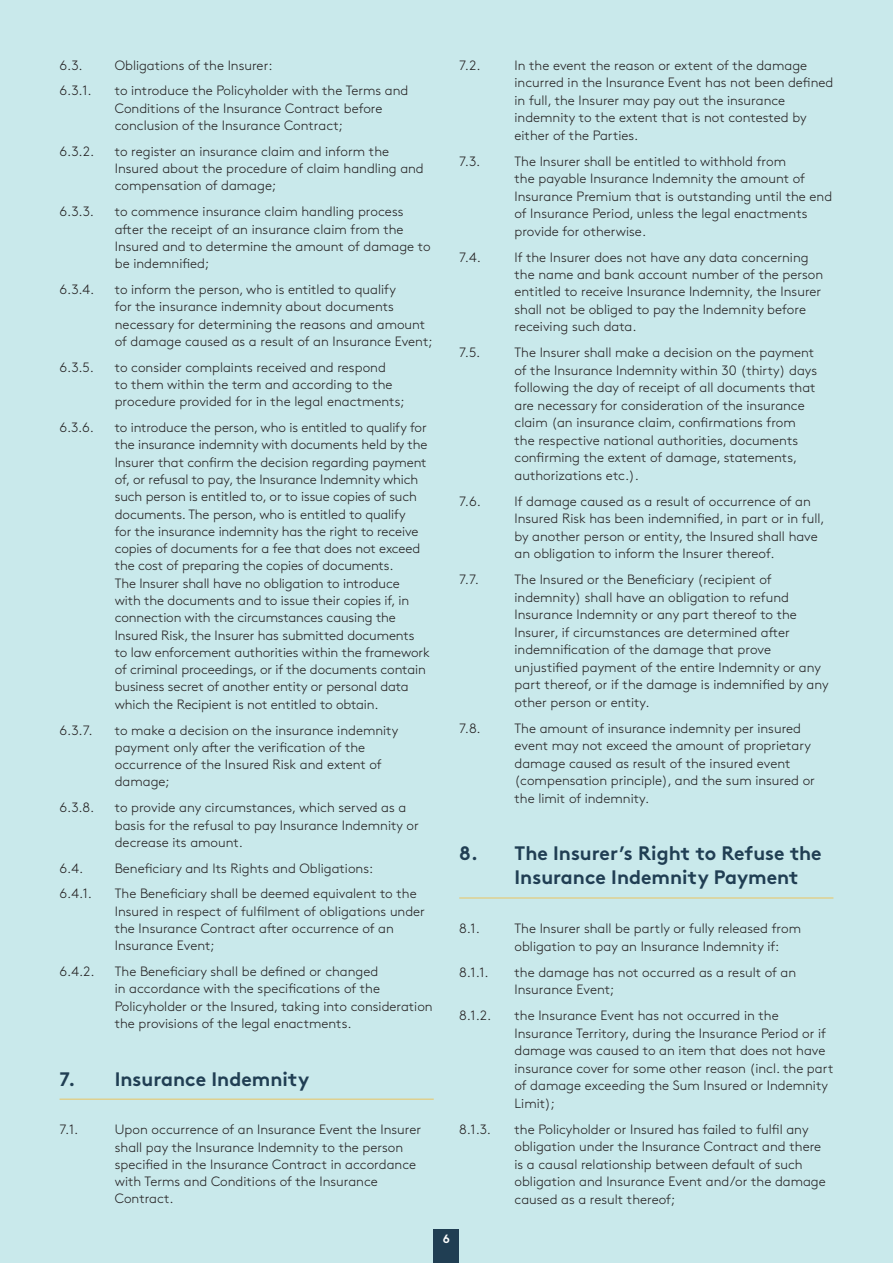
<style>
.page{position:relative;width:893px;height:1263px;background:#c9e9eb}
.page>*{position:absolute;margin:0;border:0;box-sizing:border-box;transform-origin:0 0}
.t1{font:19.5px/23.7px "Gjen Brown OT Bold Alt";color:#203e53}
.t2{font:300 13.5px/17.5px "Gjen Brown OT";color:#231f20}
.t3{font:12px "Gjen Brown OT Bold Alt";color:#fff}
</style>
<div class="page">
<div style="left:434px;top:1229px;width:25px;height:34px;background:#203e53"></div>
<hr style="left:60px;top:1098px;width:374px;height:2px;background:#dfd08f">
<hr style="left:459px;top:897px;width:374px;height:2px;background:#dfd08f">
<p class="t2" style="left:60px;top:55px;width:25px">6.3.</p>
<p class="t2" style="left:115px;top:55px;width:159px">Obligations of the Insurer:</p>
<p class="t2" style="left:60px;top:81px;width:33px">6.3.1.</p>
<p class="t2" style="left:115px;top:81px;width:295px">to introduce the Policyholder with the Terms and<br>Conditions of the Insurance Contract before conclusion of the Insurance Contract;</p>
<p class="t2" style="left:60px;top:141px;width:36px">6.3.2.</p>
<p class="t2" style="left:115px;top:142px;width:311px">to register an insurance claim and inform the<br>Insured about the procedure of claim handling and compensation of damage;</p>
<p class="t2" style="left:60px;top:202px;width:36px">6.3.3.</p>
<p class="t2" style="left:115px;top:202px;width:317px">to commence insurance claim handling process after the receipt of an insurance claim from the Insured and to determine the amount of damage to be indemnified;</p>
<p class="t2" style="left:60px;top:279px;width:36px">6.3.4.</p>
<p class="t2" style="left:115px;top:280px;width:319px">to inform the person, who is entitled to qualify<br>for the insurance indemnity about documents necessary for determining the reasons and amount of damage caused as a result of an Insurance Event;</p>
<p class="t2" style="left:60px;top:357px;width:36px">6.3.5.</p>
<p class="t2" style="left:115px;top:357px;width:291px">to consider complaints received and respond<br>to them within the term and according to the procedure provided for in the legal enactments;</p>
<p class="t2" style="left:60px;top:418px;width:36px">6.3.6.</p>
<p class="t2" style="left:115px;top:418px;width:317px">to introduce the person, who is entitled to qualify for the insurance indemnity with documents held by the Insurer that confirm the decision regarding payment of, or refusal to pay, the Insurance Indemnity which such person is entitled to, or to issue copies of such documents. The person, who is entitled to qualify<br>for the insurance indemnity has the right to receive copies of documents for a fee that does not exceed the cost of preparing the copies of documents.<br>The Insurer shall have no obligation to introduce<br>with the documents and to issue their copies if, in connection with the circumstances causing the Insured Risk, the Insurer has submitted documents to law enforcement authorities within the framework of criminal proceedings, or if the documents contain business secret of another entity or personal data which the Recipient is not entitled to obtain.</p>
<p class="t2" style="left:60px;top:720px;width:35px">6.3.7.</p>
<p class="t2" style="left:115px;top:720px;width:285px">to make a decision on the insurance indemnity payment only after the verification of the occurrence of the Insured Risk and extent of damage;</p>
<p class="t2" style="left:60px;top:798px;width:36px">6.3.8.</p>
<p class="t2" style="left:115px;top:798px;width:305px">to provide any circumstances, which served as a basis for the refusal to pay Insurance Indemnity or decrease its amount.</p>
<p class="t2" style="left:60px;top:858px;width:25px">6.4.</p>
<p class="t2" style="left:115px;top:858px;width:260px">Beneficiary and Its Rights and Obligations:</p>
<p class="t2" style="left:60px;top:884px;width:34px">6.4.1.</p>
<p class="t2" style="left:115px;top:884px;width:312px">The Beneficiary shall be deemed equivalent to the Insured in respect of fulfilment of obligations under the Insurance Contract after occurrence of an Insurance Event;</p>
<p class="t2" style="left:60px;top:962px;width:37px">6.4.2.</p>
<p class="t2" style="left:115px;top:962px;width:319px">The Beneficiary shall be defined or changed<br>in accordance with the specifications of the Policyholder or the Insured, taking into consideration the provisions of the legal enactments.</p>
<h1 class="t1" style="left:60px;top:1065px;width:251px">7. Insurance Indemnity</h1>
<p class="t2" style="left:60px;top:1120px;width:20px">7.1.</p>
<p class="t2" style="left:115px;top:1120px;width:308px">Upon occurrence of an Insurance Event the Insurer shall pay the Insurance Indemnity to the person specified in the Insurance Contract in accordance with Terms and Conditions of the Insurance Contract.</p>
<p class="t2" style="left:459px;top:55px;width:23px">7.2.</p>
<p class="t2" style="left:514px;top:55px;width:320px">In the event the reason or extent of the damage incurred in the Insurance Event has not been defined in full, the Insurer may pay out the insurance indemnity to the extent that is not contested by either of the Parties.</p>
<p class="t2" style="left:459px;top:151px;width:23px">7.3.</p>
<p class="t2" style="left:514px;top:151px;width:319px">The Insurer shall be entitled to withhold from<br>the payable Insurance Indemnity the amount of Insurance Premium that is outstanding until the end of Insurance Period, unless the legal enactments provide for otherwise.</p>
<p class="t2" style="left:459px;top:247px;width:23px">7.4.</p>
<p class="t2" style="left:514px;top:247px;width:310px">If the Insurer does not have any data concerning the name and bank account number of the person entitled to receive Insurance Indemnity, the Insurer shall not be obliged to pay the Indemnity before receiving such data.</p>
<p class="t2" style="left:459px;top:343px;width:23px">7.5.</p>
<p class="t2" style="left:514px;top:343px;width:304px">The Insurer shall make a decision on the payment of the Insurance Indemnity within 30 (thirty) days following the day of receipt of all documents that are necessary for consideration of the insurance claim (an insurance claim, confirmations from the respective national authorities, documents confirming the extent of damage, statements, authorizations etc.).</p>
<p class="t2" style="left:459px;top:491px;width:23px">7.6.</p>
<p class="t2" style="left:514px;top:491px;width:312px">If damage caused as a result of occurrence of an Insured Risk has been indemnified, in part or in full, by another person or entity, the Insured shall have an obligation to inform the Insurer thereof.</p>
<p class="t2" style="left:459px;top:570px;width:21px">7.7.</p>
<p class="t2" style="left:514px;top:570px;width:316px">The Insured or the Beneficiary (recipient of indemnity) shall have an obligation to refund Insurance Indemnity or any part thereof to the Insurer, if circumstances are determined after indemnification of the damage that prove unjustified payment of the entire Indemnity or any part thereof, or if the damage is indemnified by any other person or entity.</p>
<p class="t2" style="left:459px;top:718px;width:23px">7.8.</p>
<p class="t2" style="left:514px;top:718px;width:302px">The amount of insurance indemnity per insured event may not exceed the amount of proprietary damage caused as result of the insured event (compensation principle), and the sum insured or the limit of indemnity.</p>
<h1 class="t1" style="left:514px;top:840px;width:309px;text-indent:-55px">8. The Insurer’s Right to Refuse the<br>Insurance Indemnity Payment</h1>
<p class="t2" style="left:459px;top:919px;width:22px">8.1.</p>
<p class="t2" style="left:514px;top:919px;width:288px">The Insurer shall be partly or fully released from obligation to pay an Insurance Indemnity if:</p>
<p class="t2" style="left:459px;top:962px;width:31px">8.1.1.</p>
<p class="t2" style="left:514px;top:962px;width:283px">the damage has not occurred as a result of an<br>Insurance Event;</p>
<p class="t2" style="left:459px;top:1006px;width:34px">8.1.2.</p>
<p class="t2" style="left:514px;top:1006px;width:320px">the Insurance Event has not occurred in the Insurance Territory, during the Insurance Period or if damage was caused to an item that does not have insurance cover for some other reason (incl. the part of damage exceeding the Sum Insured or Indemnity Limit);</p>
<p class="t2" style="left:459px;top:1119px;width:33px">8.1.3.</p>
<p class="t2" style="left:514px;top:1119px;width:313px">the Policyholder or Insured has failed to fulfil any obligation under the Insurance Contract and there is a causal relationship between default of such obligation and Insurance Event and/or the damage caused as a result thereof;</p>
<p class="t3" style="left:443px;top:1229px;width:9px">6</p>
</div>
